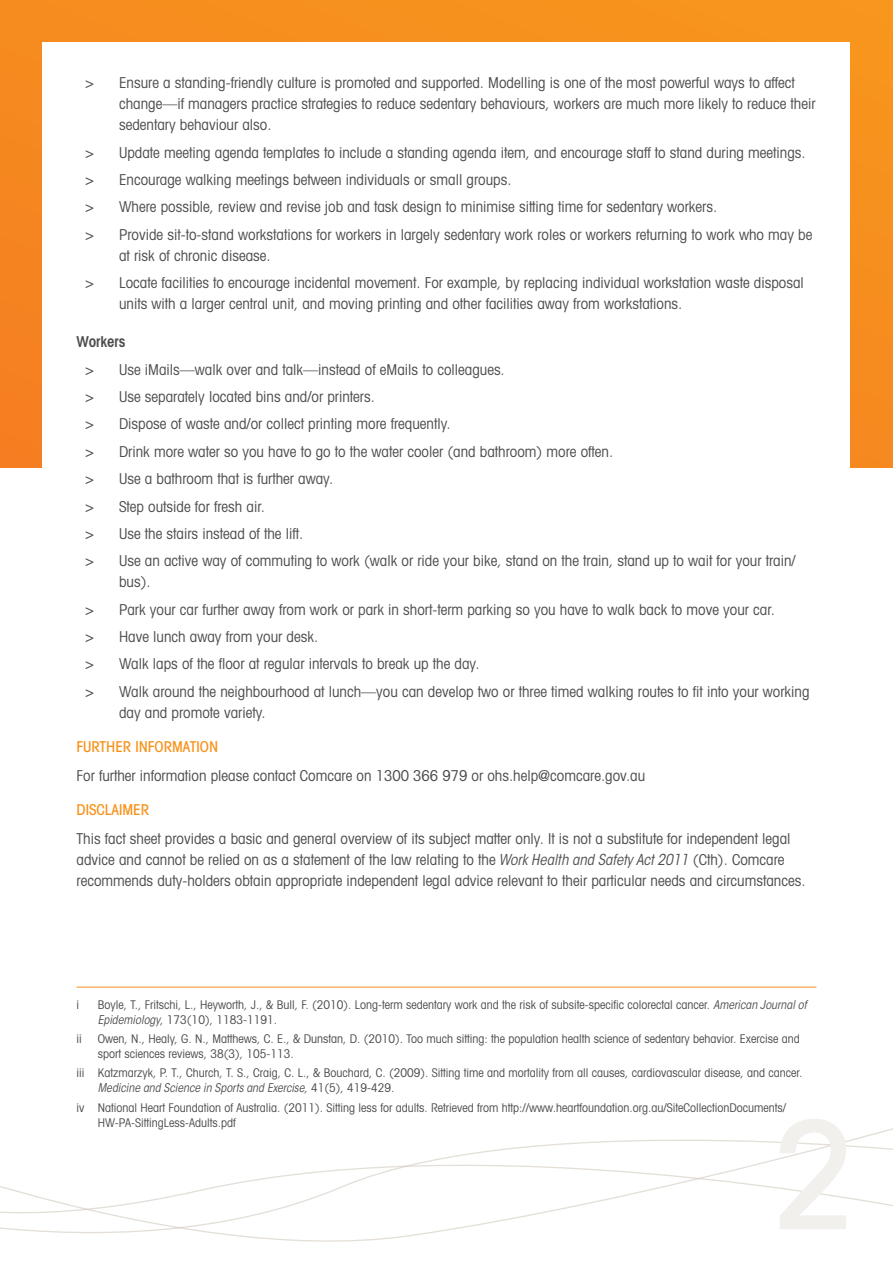
<style>
.page{position:relative;width:893px;height:1263px;background:#fff}
.page>*{position:absolute;margin:0;border:0;box-sizing:border-box;transform-origin:0 0}
.Bullet_1{font:condensed 15px/21px "Avant Garde";color:#4b4c4d}
.Text{font:condensed 15px/21px "Avant Garde";color:#4b4c4d}
.Heading_1{font:500 condensed 15px "Avant Garde";color:#f7931d}
.Heading_4{font:600 condensed 15px "Avant Garde";color:#4b4c4d}
.Footnote_no{font:condensed 12px/15px "Avant Garde";color:#4b4c4d}
.Footnote{font:condensed 12px/15px "Avant Garde";color:#4b4c4d}
.s1{font-family:"ITC Avant Garde Std";font-style:italic}
</style>
<div class="page">
<svg style="left:0;top:1128px;width:893px;height:114px"></svg>
<svg style="left:0;top:0;width:893px;height:468px;background:#f68e20"></svg>
<div style="left:43px;top:43px;width:807px;height:478px;background:#fff"></div>
<hr style="left:77px;top:987px;width:739px;height:1px;background:#f7931d">
<p class="Bullet_1" style="left:119px;top:72px;width:698px;text-indent:-34px">&gt; Ensure a standing-friendly culture is promoted and supported. Modelling is one of the most powerful ways to affect change—if managers practice strategies to reduce sedentary behaviours, workers are much more likely to reduce their sedentary behaviour also.</p>
<p class="Bullet_1" style="left:85px;top:141px;width:722px">&gt; Update meeting agenda templates to include a standing agenda item, and encourage staff to stand during meetings.</p>
<p class="Bullet_1" style="left:85px;top:169px;width:428px">&gt; Encourage walking meetings between individuals or small groups.</p>
<p class="Bullet_1" style="left:85px;top:196px;width:634px">&gt; Where possible, review and revise job and task design to minimise sitting time for sedentary workers.</p>
<p class="Bullet_1" style="left:119px;top:224px;width:695px;text-indent:-34px">&gt; Provide sit-to-stand workstations for workers in largely sedentary work roles or workers returning to work who may be at risk of chronic disease.</p>
<p class="Bullet_1" style="left:119px;top:272px;width:686px;text-indent:-34px">&gt; Locate facilities to encourage incidental movement. For example, by replacing individual workstation waste disposal units with a larger central unit, and moving printing and other facilities away from workstations.</p>
<p class="Heading_4" style="left:77px;top:333px;width:50px">Workers</p>
<p class="Bullet_1" style="left:85px;top:358px;width:421px">&gt; Use iMails—walk over and talk—instead of eMails to colleagues.</p>
<p class="Bullet_1" style="left:85px;top:386px;width:291px">&gt; Use separately located bins and/or printers.</p>
<p class="Bullet_1" style="left:85px;top:413px;width:367px">&gt; Dispose of waste and/or collect printing more frequently.</p>
<p class="Bullet_1" style="left:85px;top:441px;width:530px">&gt; Drink more water so you have to go to the water cooler (and bathroom) more often.</p>
<p class="Bullet_1" style="left:85px;top:468px;width:250px">&gt; Use a bathroom that is further away.</p>
<p class="Bullet_1" style="left:85px;top:495px;width:181px">&gt; Step outside for fresh air.</p>
<p class="Bullet_1" style="left:85px;top:523px;width:220px">&gt; Use the stairs instead of the lift.</p>
<p class="Bullet_1" style="left:119px;top:550px;width:678px;text-indent:-34px">&gt; Use an active way of commuting to work (walk or ride your bike, stand on the train, stand up to wait for your train/ bus).</p>
<p class="Bullet_1" style="left:85px;top:598px;width:691px">&gt; Park your car further away from work or park in short-term parking so you have to walk back to move your car.</p>
<p class="Bullet_1" style="left:85px;top:626px;width:235px">&gt; Have lunch away from your desk.</p>
<p class="Bullet_1" style="left:85px;top:653px;width:396px">&gt; Walk laps of the floor at regular intervals to break up the day.</p>
<p class="Bullet_1" style="left:119px;top:681px;width:692px;text-indent:-34px">&gt; Walk around the neighbourhood at lunch—you can develop two or three timed walking routes to fit into your working day and promote variety.</p>
<p class="Heading_1" style="left:77px;top:737px;width:143px">FURTHER INFORMATION</p>
<p class="Text" style="left:77px;top:765px;width:570px">For further information please contact Comcare on 1300 366 979 or ohs.help@comcare.gov.au</p>
<p class="Heading_1" style="left:77px;top:800px;width:74px">DISCLAIMER</p>
<p class="Text" style="left:77px;top:828px;width:730px">This fact sheet provides a basic and general overview of its subject matter only. It is not a substitute for independent legal advice and cannot be relied on as a statement of the law relating to the <span class="s1">Work Health and Safety Act 2011</span> (Cth). Comcare recommends duty-holders obtain appropriate independent legal advice relevant to their particular needs and circumstances.</p>
<p class="Footnote" style="left:77px;top:997px;width:4px">i</p>
<p class="Footnote" style="left:98px;top:997px;width:710px">Boyle, T., Fritschi, L., Heyworth, J., &amp; Bull, F. (2010). Long-term sedentary work and the risk of subsite-specific colorectal cancer. <span class="s1">American Journal of<br>Epidemiology</span>, 173(10), 1183-1191.</p>
<p class="Footnote_no" style="left:77px;top:1031px;width:7px">ii</p>
<p class="Footnote_no" style="left:98px;top:1031px;width:703px">Owen, N., Healy, G. N., Matthews, C. E., &amp; Dunstan, D. (2010). Too much sitting: the population health science of sedentary behavior. Exercise and sport sciences reviews, 38(3), 105-113.</p>
<p class="Footnote_no" style="left:98px;top:1065px;width:706px;text-indent:-21px">iii Katzmarzyk, P. T., Church, T. S., Craig, C. L., &amp; Bouchard, C. (2009). Sitting time and mortality from all causes, cardiovascular disease, and cancer.<br><span class="s1">Medicine and Science in Sports and Exercise</span>, 41(5), 419-429.</p>
<p class="Footnote_no" style="left:98px;top:1099px;width:690px;text-indent:-21px">iv National Heart Foundation of Australia. (2011). Sitting less for adults. Retrieved from http://www.heartfoundation.org.au/SiteCollectionDocuments/<br>HW-PA-SittingLess-Adults.pdf</p>
</div>
